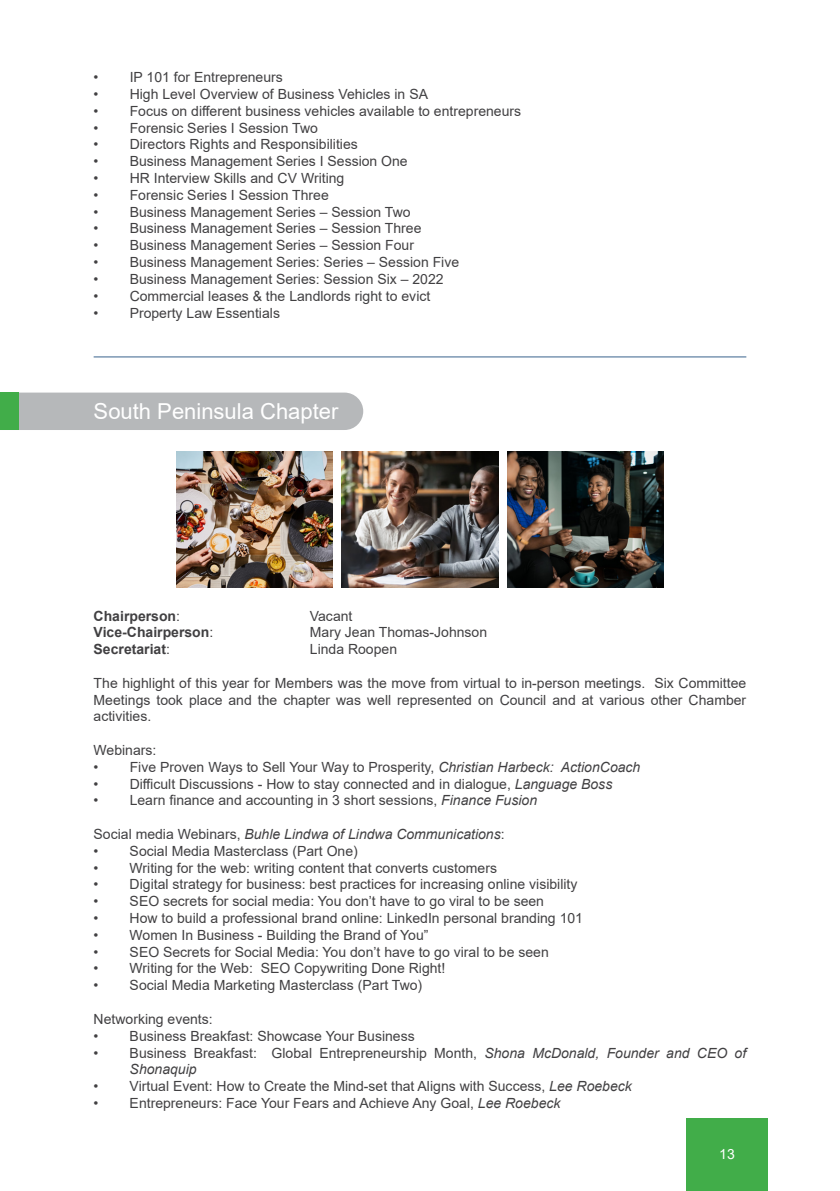
<style>
.page{position:relative;width:840px;height:1191px;background:#fff}
.page>*{position:absolute;margin:0;border:0;box-sizing:border-box;transform-origin:0 0}
.t1{font:22px "Arial";color:#fff}
.t2{font:14px/16.8px "Arial";color:#414042;text-align:justify}
.t3{font:italic 14px "Arial";color:#414042}
.t4{font:700 14px "Arial";color:#414042}
.t5{font:14px "Arial";color:#fff}
.s1{font-weight:400}
.s2{font-style:italic}
.s3{font-style:normal}
</style>
<div class="page">
<div style="left:685px;top:1119px;width:82px;height:72px;background:#41ad49"></div>
<img style="left:176px;top:451px;width:156px;height:136px">
<img style="left:342px;top:451px;width:156px;height:136px">
<img style="left:507px;top:451px;width:156px;height:136px">
<div style="left:19px;top:392px;width:344px;height:38px;background:#b6b8ba"></div>
<hr style="left:94px;top:356px;width:652px;height:1px;background:#39628c">
<div style="left:0;top:392px;width:19px;height:38px;background:#41ad49"></div>
<p class="t2" style="left:94px;top:69px;width:191px">• IP 101 for Entrepreneurs</p>
<p class="t2" style="left:94px;top:86px;width:336px">• High Level Overview of Business Vehicles in SA</p>
<p class="t2" style="left:94px;top:102px;width:429px">• Focus on different business vehicles available to entrepreneurs</p>
<p class="t2" style="left:94px;top:119px;width:226px">• Forensic Series I Session Two</p>
<p class="t2" style="left:94px;top:136px;width:265px">• Directors Rights and Responsibilities</p>
<p class="t2" style="left:94px;top:153px;width:315px">• Business Management Series I Session One</p>
<p class="t2" style="left:94px;top:170px;width:252px">• HR Interview Skills and CV Writing</p>
<p class="t2" style="left:94px;top:186px;width:236px">• Forensic Series I Session Three</p>
<p class="t2" style="left:94px;top:203px;width:318px">• Business Management Series – Session Two</p>
<p class="t2" style="left:94px;top:220px;width:329px">• Business Management Series – Session Three</p>
<p class="t2" style="left:94px;top:237px;width:321px">• Business Management Series – Session Four</p>
<p class="t2" style="left:94px;top:254px;width:367px">• Business Management Series: Series – Session Five</p>
<p class="t2" style="left:94px;top:270px;width:351px">• Business Management Series: Session Six – 2022</p>
<p class="t2" style="left:94px;top:287px;width:338px">• Commercial leases &amp; the Landlords right to evict</p>
<p class="t2" style="left:94px;top:304px;width:188px">• Property Law Essentials</p>
<h1 class="t1" style="left:94px;top:396px;width:246px">South Peninsula Chapter</h1>
<p class="t4" style="left:94px;top:606px;width:88px">Chairperson<span class="s1">:</span></p>
<p class="t2" style="left:310px;top:607px;width:44px">Vacant</p>
<p class="t4" style="left:94px;top:622px;width:121px">Vice-Chairperson<span class="s1">:</span></p>
<p class="t2" style="left:310px;top:624px;width:179px">Mary Jean Thomas-Johnson</p>
<p class="t4" style="left:94px;top:639px;width:78px">Secretariat<span class="s1">:</span></p>
<p class="t2" style="left:310px;top:641px;width:89px">Linda Roopen</p>
<p class="t2" style="left:94px;top:674px;width:653px">The highlight of this year for Members was the move from virtual to in-person meetings. Six Committee Meetings took place and the chapter was well represented on Council and at various other Chamber activities.</p>
<p class="t2" style="left:94px;top:741px;width:64px">Webinars:</p>
<p class="t2" style="left:94px;top:758px;width:548px">• Five Proven Ways to Sell Your Way to Prosperity, <span class="s2">Christian Harbeck: ActionCoach</span></p>
<p class="t2" style="left:94px;top:775px;width:520px">• Difficult Discussions - How to stay connected and in dialogue, <span class="s2">Language Boss</span></p>
<p class="t2" style="left:94px;top:792px;width:445px">• Learn finance and accounting in 3 short sessions, <span class="s2">Finance Fusion</span></p>
<p class="t3" style="left:94px;top:825px;width:412px"><span class="s3">Social media Webinars,</span> Buhle Lindwa of Lindwa Communications<span class="s3">:</span></p>
<p class="t2" style="left:94px;top:842px;width:265px">• Social Media Masterclass (Part One)</p>
<p class="t2" style="left:94px;top:859px;width:404px">• Writing for the web: writing content that converts customers</p>
<p class="t2" style="left:94px;top:876px;width:485px">• Digital strategy for business: best practices for increasing online visibility</p>
<p class="t2" style="left:94px;top:893px;width:451px">• SEO secrets for social media: You don’t have to go viral to be seen</p>
<p class="t2" style="left:94px;top:909px;width:490px">• How to build a professional brand online: LinkedIn personal branding 101</p>
<p class="t2" style="left:94px;top:926px;width:336px">• Women In Business - Building the Brand of You”</p>
<p class="t2" style="left:94px;top:943px;width:456px">• SEO Secrets for Social Media: You don’t have to go viral to be seen</p>
<p class="t2" style="left:94px;top:960px;width:353px">• Writing for the Web: SEO Copywriting Done Right!</p>
<p class="t2" style="left:94px;top:977px;width:330px">• Social Media Marketing Masterclass (Part Two)</p>
<p class="t2" style="left:94px;top:1010px;width:121px">Networking events:</p>
<p class="t2" style="left:94px;top:1027px;width:322px">• Business Breakfast: Showcase Your Business</p>
<p class="t2" style="left:130px;top:1044px;width:617px;text-indent:-36px">• Business Breakfast: Global Entrepreneurship Month, <span class="s2">Shona McDonald, Founder and CEO of<br>Shonaquip</span></p>
<p class="t2" style="left:94px;top:1077px;width:539px">• Virtual Event: How to Create the Mind-set that Aligns with Success, <span class="s2">Lee Roebeck</span></p>
<p class="t2" style="left:94px;top:1094px;width:468px">• Entrepreneurs: Face Your Fears and Achieve Any Goal, <span class="s2">Lee Roebeck</span></p>
<p class="t5" style="left:718px;top:1144px;width:17px">13</p>
</div>
